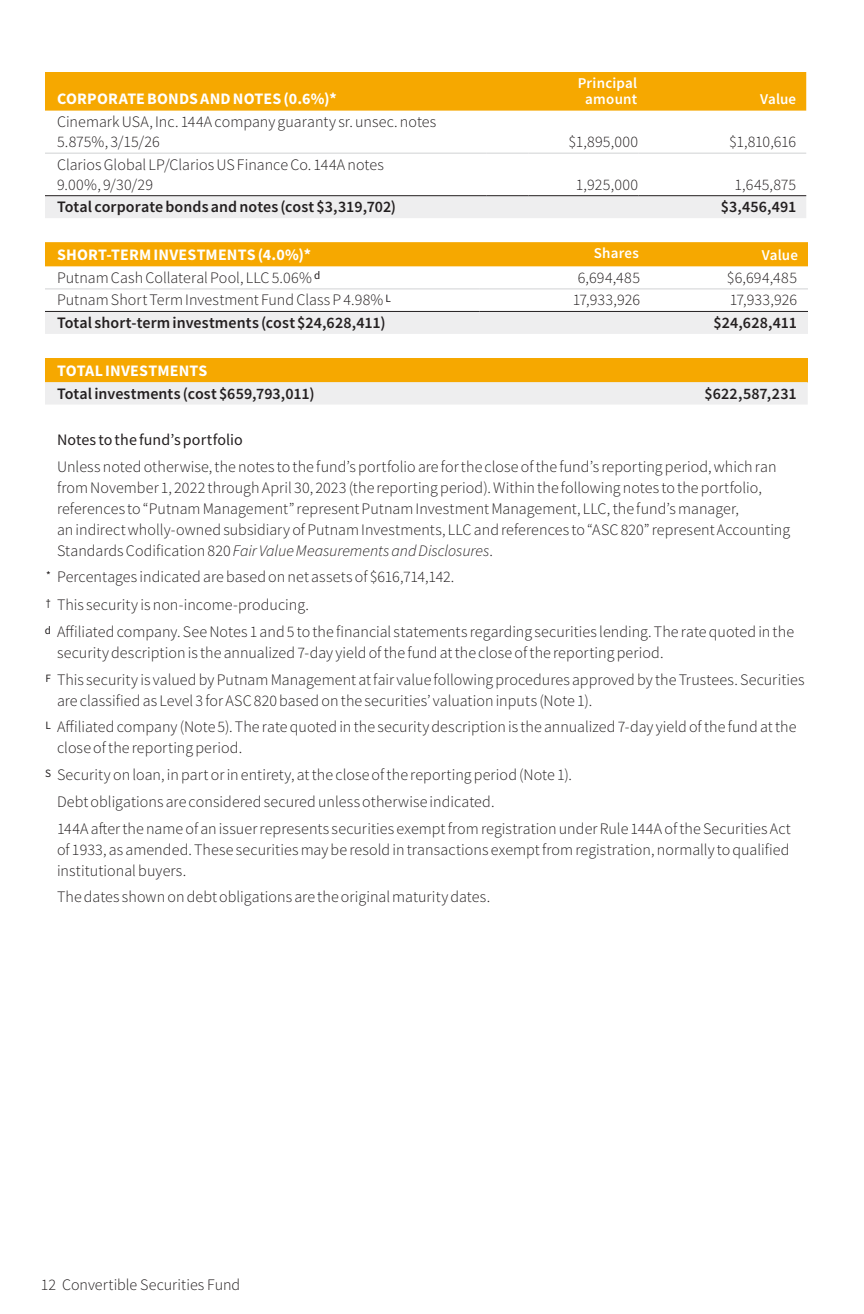
<style>
.page{position:relative;width:864px;height:1314px;background:#fff}
.page>*{position:absolute;margin:0;border:0;box-sizing:border-box;transform-origin:0 0}
.Footnote_Description{font:300 16px/21px "Source Sans Pro";letter-spacing:.005em;color:#231f20}
.Table_Stub{font:300 16px/20px "Source Sans Pro";letter-spacing:.005em;color:#231f20}
.Portfolio_H2{font:600 16px "Source Sans Pro";letter-spacing:.005em;color:#231f20}
.Portfolio_L0_Column{font:300 16px "Source Sans Pro";letter-spacing:.005em;color:#231f20}
.Port_H1{font:700 16px "Source Sans Pro";letter-spacing:.01em;color:#fff}
.Portfolio_T0_Column{font:600 16px "Source Sans Pro";letter-spacing:.01em;color:#231f20}
.PORT_FootKeyHd{font:16px "Source Sans Pro";letter-spacing:.005em;color:#231f20}
.Port_H1_Value_FR{font:600 15px/16px "Source Sans Pro";letter-spacing:.015em;color:#fff;text-align:center}
.Port_H1_Value_decima{font:600 15px "Source Sans Pro";letter-spacing:.005em;color:#fff}
.Port_Footnote_Refere{font:11.2px "Source Sans Pro";color:#231f20}
.s1{font-style:italic}
</style>
<div class="page">
<div style="left:45px;top:72px;width:761px;height:39px;background:#f6a800"></div>
<div style="left:45px;top:196px;width:761px;height:22px;background:#eeeeef"></div>
<hr style="left:638px;top:195px;width:168px;height:1px;background:#231f20">
<hr style="left:45px;top:195px;width:441px;height:1px;background:#231f20">
<hr style="left:486px;top:195px;width:42px;height:1px;background:#231f20">
<hr style="left:528px;top:195px;width:110px;height:1px;background:#231f20">
<hr style="left:45px;top:153px;width:441px;height:1px;background:#d1d2d4">
<hr style="left:486px;top:153px;width:42px;height:1px;background:#d1d2d4">
<hr style="left:528px;top:153px;width:110px;height:1px;background:#d1d2d4">
<hr style="left:638px;top:153px;width:168px;height:1px;background:#d1d2d4">
<div style="left:45px;top:242px;width:763px;height:24px;background:#f6a800"></div>
<div style="left:45px;top:312px;width:763px;height:22px;background:#eeeeef"></div>
<hr style="left:640px;top:311px;width:168px;height:1px;background:#231f20">
<hr style="left:45px;top:311px;width:435px;height:1px;background:#231f20">
<hr style="left:480px;top:311px;width:160px;height:1px;background:#231f20">
<hr style="left:45px;top:288px;width:435px;height:1px;background:#d1d2d4">
<hr style="left:480px;top:288px;width:160px;height:1px;background:#d1d2d4">
<hr style="left:640px;top:288px;width:168px;height:1px;background:#d1d2d4">
<div style="left:45px;top:358px;width:763px;height:24px;background:#f6a800"></div>
<div style="left:45px;top:382px;width:763px;height:22px;background:#eeeeef"></div>
<p class="Port_H1" style="left:57px;top:88px;width:281px">CORPORATE BONDS AND NOTES (0.6%)*</p>
<p class="Table_Stub" style="left:57px;top:112px;width:381px">Cinemark USA, Inc. 144A company guaranty sr. unsec. notes<br>5.875%, 3/15/26</p>
<p class="Table_Stub" style="left:57px;top:154px;width:329px">Clarios Global LP/Clarios US Finance Co. 144A notes<br>9.00%, 9/30/29</p>
<p class="Port_H1_Value_FR" style="left:578px;top:75px;width:61px">Principal amount</p>
<p class="Port_H1_Value_decima" style="left:760px;top:89px;width:38px">Value</p>
<p class="Portfolio_L0_Column" style="left:568px;top:132px;width:71px">$1,895,000</p>
<p class="Portfolio_L0_Column" style="left:729px;top:132px;width:69px">$1,810,616</p>
<p class="Portfolio_L0_Column" style="left:576px;top:175px;width:64px">1,925,000</p>
<p class="Portfolio_L0_Column" style="left:735px;top:175px;width:63px">1,645,875</p>
<p class="Portfolio_H2" style="left:57px;top:196px;width:341px">Total corporate bonds and notes (cost $3,319,702)</p>
<p class="Portfolio_T0_Column" style="left:721px;top:196px;width:77px">$3,456,491</p>
<p class="Port_H1" style="left:57px;top:244px;width:256px">SHORT-TERM INVESTMENTS (4.0%)*</p>
<p class="Port_H1_Value_FR" style="left:594px;top:245px;width:47px">Shares</p>
<p class="Port_H1_Value_decima" style="left:762px;top:245px;width:38px">Value</p>
<p class="Table_Stub" style="left:57px;top:268px;width:265px">Putnam Cash Collateral Pool, LLC 5.06% <sup>d</sup></p>
<p class="Portfolio_L0_Column" style="left:578px;top:268px;width:64px">6,694,485</p>
<p class="Portfolio_L0_Column" style="left:727px;top:268px;width:72px">$6,694,485</p>
<p class="Table_Stub" style="left:57px;top:290px;width:336px">Putnam Short Term Investment Fund Class P 4.98% <sup>L</sup></p>
<p class="Portfolio_L0_Column" style="left:573px;top:290px;width:69px">17,933,926</p>
<p class="Portfolio_L0_Column" style="left:730px;top:290px;width:69px">17,933,926</p>
<p class="Portfolio_H2" style="left:57px;top:312px;width:330px">Total short-term investments (cost $24,628,411)</p>
<p class="Portfolio_T0_Column" style="left:714px;top:312px;width:85px">$24,628,411</p>
<p class="Port_H1" style="left:57px;top:360px;width:152px">TOTAL INVESTMENTS</p>
<p class="Portfolio_H2" style="left:57px;top:383px;width:259px">Total investments (cost $659,793,011)</p>
<p class="Portfolio_T0_Column" style="left:704px;top:383px;width:94px">$622,587,231</p>
<p class="PORT_FootKeyHd" style="left:57px;top:430px;width:187px">Notes to the fund’s portfolio</p>
<p class="Footnote_Description" style="left:57px;top:456px;width:735px">Unless noted otherwise, the notes to the fund’s portfolio are for the close of the fund’s reporting period, which ran from November 1, 2022 through April 30, 2023 (the reporting period). Within the following notes to the portfolio, references to “Putnam Management” represent Putnam Investment Management, LLC, the fund’s manager,<br>an indirect wholly-owned subsidiary of Putnam Investments, LLC and references to “ASC 820” represent Accounting Standards Codification 820 <span class="s1">Fair Value Measurements and Disclosures</span>.</p>
<p class="Port_Footnote_Refere" style="left:46px;top:569px;width:6px">*</p>
<p class="Footnote_Description" style="left:57px;top:566px;width:399px">Percentages indicated are based on net assets of $616,714,142.</p>
<p class="Port_Footnote_Refere" style="left:46px;top:596px;width:7px">†</p>
<p class="Footnote_Description" style="left:57px;top:594px;width:253px">This security is non-income-producing.</p>
<p class="Port_Footnote_Refere" style="left:45px;top:623px;width:8px">d</p>
<p class="Footnote_Description" style="left:57px;top:621px;width:739px">Affiliated company. See Notes 1 and 5 to the financial statements regarding securities lending. The rate quoted in the security description is the annualized 7-day yield of the fund at the close of the reporting period.</p>
<p class="Port_Footnote_Refere" style="left:45px;top:671px;width:7px">F</p>
<p class="Footnote_Description" style="left:57px;top:669px;width:749px">This security is valued by Putnam Management at fair value following procedures approved by the Trustees. Securities are classified as Level 3 for ASC 820 based on the securities’ valuation inputs (Note 1).</p>
<p class="Port_Footnote_Refere" style="left:46px;top:719px;width:7px">L</p>
<p class="Footnote_Description" style="left:57px;top:716px;width:741px">Affiliated company (Note 5). The rate quoted in the security description is the annualized 7-day yield of the fund at the close of the reporting period.</p>
<p class="Port_Footnote_Refere" style="left:45px;top:766px;width:7px">S</p>
<p class="Footnote_Description" style="left:57px;top:764px;width:517px">Security on loan, in part or in entirety, at the close of the reporting period (Note 1).</p>
<p class="Footnote_Description" style="left:57px;top:791px;width:439px">Debt obligations are considered secured unless otherwise indicated.</p>
<p class="Footnote_Description" style="left:57px;top:818px;width:735px;text-align:justify">144A after the name of an issuer represents securities exempt from registration under Rule 144A of the Securities Act of 1933, as amended. These securities may be resold in transactions exempt from registration, normally to qualified institutional buyers.</p>
<p class="Footnote_Description" style="left:57px;top:886px;width:435px">The dates shown on debt obligations are the original maturity dates.</p>
<p class="Footnote_Description" style="left:41px;top:1274px;width:201px">12 Convertible Securities Fund</p>
</div>
